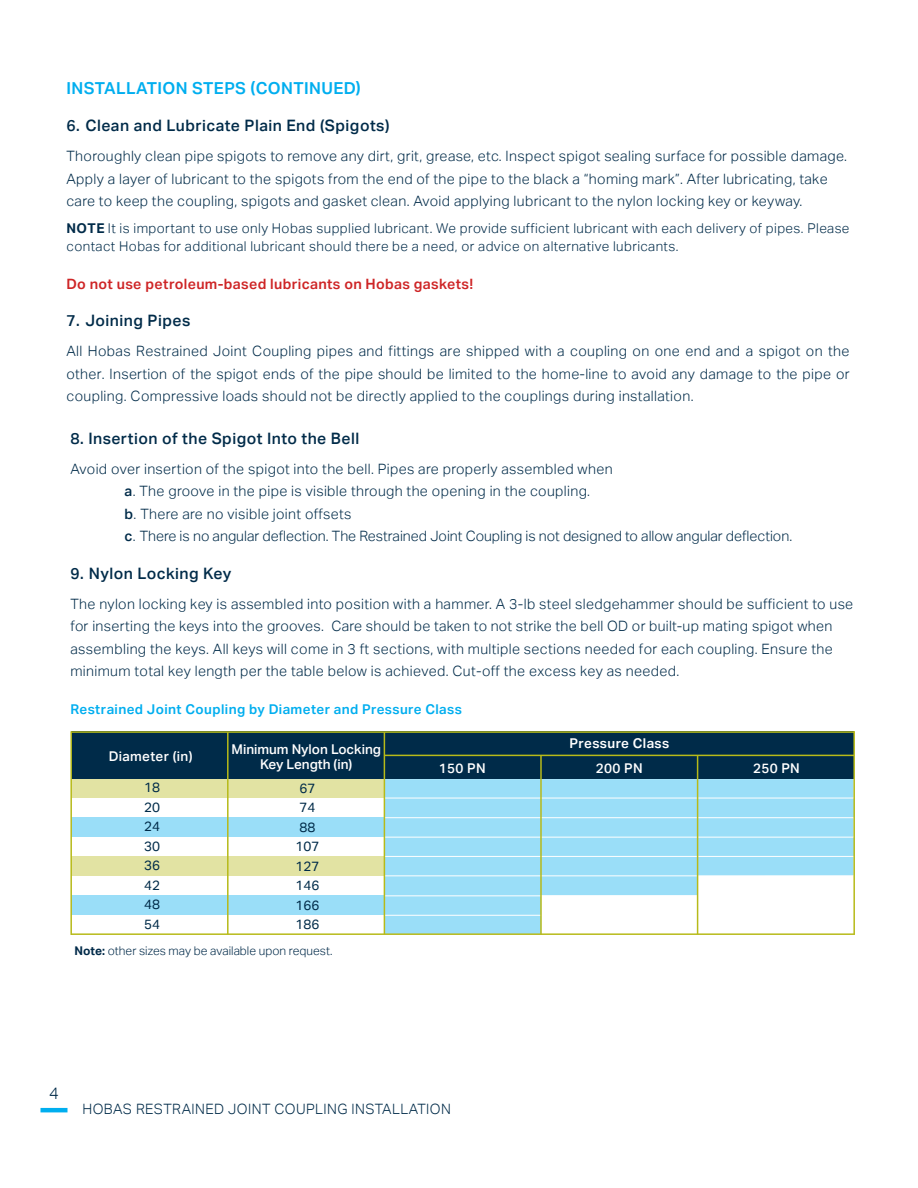
<style>
.page{position:relative;width:918px;height:1188px;background:#fff}
.page>*{position:absolute;margin:0;border:0;box-sizing:border-box;transform-origin:0 0}
.t1{font:600 16.5px "Aktiv Grotesk";letter-spacing:.025em;color:#00aeef}
.t2{font:300 16.5px "Aktiv Grotesk";color:#002b49}
.t3{font:500 15.75px "Aktiv Grotesk";letter-spacing:.03em;color:#002b49}
.t4{font:300 14.25px/22.5px "Aktiv Grotesk";letter-spacing:.025em;color:#002b49}
.t5{font:600 14.25px "Aktiv Grotesk";letter-spacing:.025em;color:#ce2526}
.t6{font:300 13.5px/18px "Aktiv Grotesk";letter-spacing:.03em;color:#002b49}
.t7{font:600 13.5px "Aktiv Grotesk";letter-spacing:.03em;color:#00aeef}
.t8{font:500 13.5px/15px "Aktiv Grotesk";color:#fff;text-align:center}
.t9{font:13.5px/19.5px "Aktiv Grotesk";color:#002b49}
.t10{font:600 13.5px "Aktiv Grotesk";letter-spacing:.03em;color:#fff}
.t11{font:500 13.5px "Aktiv Grotesk";letter-spacing:.025em;color:#fff}
.t12{font:300 12px "Aktiv Grotesk";color:#002a49}
.s1{font-weight:700}
.s2{font-weight:500}
</style>
<div class="page">
<hr style="left:40px;top:1108px;width:28px;height:4px;background:#00aeef">
<svg style="left:385px;top:780px;width:468px;height:153px;fill:#9adef8"></svg>
<div style="left:384px;top:856px;width:470px;height:20px;border:1px solid #fff"></div>
<div style="left:384px;top:778px;width:470px;height:20px;border:1px solid #fff"></div>
<div style="left:384px;top:817px;width:470px;height:21px;border:1px solid #fff"></div>
<div style="left:384px;top:895px;width:470px;height:21px;border:1px solid #fff"></div>
<div style="left:72px;top:779px;width:312px;height:19px;background:#e2e3a3"></div>
<div style="left:72px;top:817px;width:312px;height:20px;background:#9adef8"></div>
<div style="left:72px;top:856px;width:312px;height:20px;background:#e2e3a3"></div>
<div style="left:72px;top:895px;width:312px;height:20px;background:#9adef8"></div>
<hr style="left:71px;top:933px;width:784px;height:2px;background:#b7ba19">
<div style="left:71px;top:731px;width:783px;height:48px;background:#002b49"></div>
<hr style="left:70px;top:731px;width:2px;height:204px;background:#b7ba19">
<hr style="left:227px;top:732px;width:2px;height:202px;background:#b7ba19">
<hr style="left:384px;top:732px;width:1px;height:202px;background:#b7ba19">
<hr style="left:540px;top:755px;width:2px;height:179px;background:#b7ba19">
<hr style="left:697px;top:755px;width:1px;height:179px;background:#b7ba19">
<hr style="left:384px;top:755px;width:470px;height:1px;background:#b7ba19">
<hr style="left:71px;top:731px;width:784px;height:2px;background:#b7ba19">
<hr style="left:853px;top:731px;width:2px;height:203px;background:#b7ba19">
<p class="t1" style="left:67px;top:79px;width:296px">INSTALLATION STEPS (CONTINUED)</p>
<p class="t3" style="left:67px;top:117px;width:324px">6. Clean and Lubricate Plain End (Spigots)</p>
<p class="t4" style="left:67px;top:145px;width:782px">Thoroughly clean pipe spigots to remove any dirt, grit, grease, etc. Inspect spigot sealing surface for possible damage.<br>Apply a layer of lubricant to the spigots from the end of the pipe to the black a “homing mark”. After lubricating, take care to keep the coupling, spigots and gasket clean. Avoid applying lubricant to the nylon locking key or keyway.</p>
<p class="t6" style="left:67px;top:220px;width:785px"><span class="s1">NOTE</span> It is important to use only Hobas supplied lubricant. We provide sufficient lubricant with each delivery of pipes. Please contact Hobas for additional lubricant should there be a need, or advice on alternative lubricants.</p>
<p class="t5" style="left:67px;top:276px;width:408px">Do not use petroleum-based lubricants on Hobas gaskets!</p>
<p class="t3" style="left:67px;top:312px;width:125px">7. Joining Pipes</p>
<p class="t4" style="left:67px;top:340px;width:785px;text-align:justify">All Hobas Restrained Joint Coupling pipes and fittings are shipped with a coupling on one end and a spigot on the other. Insertion of the spigot ends of the pipe should be limited to the home-line to avoid any damage to the pipe or coupling. Compressive loads should not be directly applied to the couplings during installation.</p>
<p class="t3" style="left:70px;top:429px;width:290px">8. Insertion of the Spigot Into the Bell</p>
<p class="t4" style="left:124px;top:458px;width:669px;text-indent:-54px">Avoid over insertion of the spigot into the bell. Pipes are properly assembled when<br><span class="s2">a</span>. The groove in the pipe is visible through the opening in the coupling.<br><span class="s2">b</span>. There are no visible joint offsets<br><span class="s2">c</span>. There is no angular deflection. The Restrained Joint Coupling is not designed to allow angular deflection.</p>
<p class="t3" style="left:70px;top:564px;width:162px">9. Nylon Locking Key</p>
<p class="t4" style="left:70px;top:593px;width:784px">The nylon locking key is assembled into position with a hammer. A 3-lb steel sledgehammer should be sufficient to use for inserting the keys into the grooves. Care should be taken to not strike the bell OD or built-up mating spigot when assembling the keys. All keys will come in 3 ft sections, with multiple sections needed for each coupling. Ensure the minimum total key length per the table below is achieved. Cut-off the excess key as needed.</p>
<p class="t7" style="left:70px;top:701px;width:393px">Restrained Joint Coupling by Diameter and Pressure Class</p>
<p class="t11" style="left:109px;top:748px;width:85px">Diameter (in)</p>
<p class="t8" style="left:231px;top:741px;width:151px">Minimum Nylon Locking<br>Key Length (in)</p>
<p class="t9" style="left:144px;top:778px;width:17px;text-align:justify">18<br>20<br>24<br>30<br>36<br>42<br>48<br>54</p>
<p class="t9" style="left:296px;top:779px;width:25px">67<br>74<br>88<br>107<br>127<br>146<br>166<br>186</p>
<p class="t12" style="left:75px;top:944px;width:259px"><span class="s1">Note:</span> other sizes may be available upon request.</p>
<p class="t10" style="left:570px;top:736px;width:101px">Pressure Class</p>
<p class="t8" style="left:439px;top:760px;width:48px">150 PN</p>
<p class="t8" style="left:596px;top:760px;width:48px">200 PN</p>
<p class="t8" style="left:753px;top:760px;width:48px">250 PN</p>
<p class="t2" style="left:49px;top:1083px;width:11px">4</p>
<p class="t4" style="left:82px;top:1098px;width:370px">HOBAS RESTRAINED JOINT COUPLING INSTALLATION</p>
</div>
